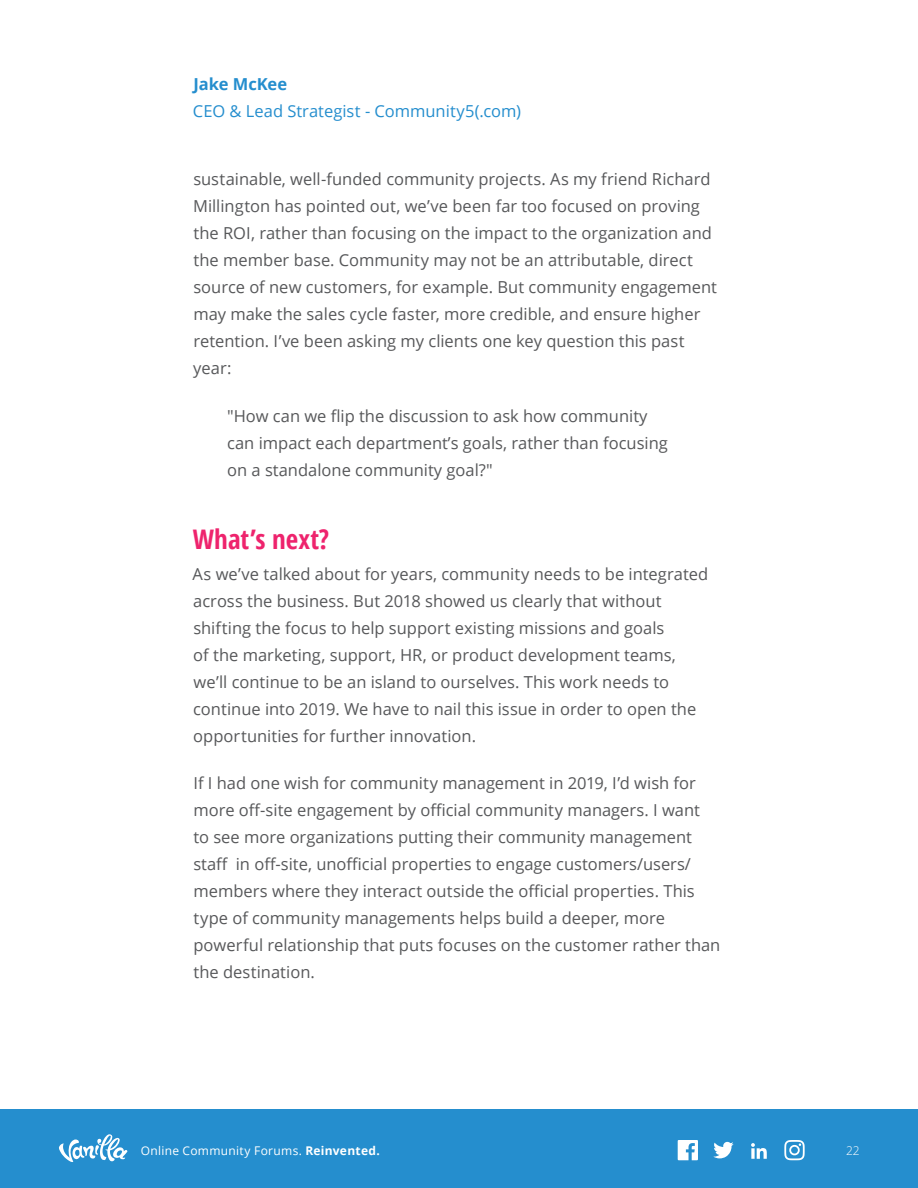
<style>
.page{position:relative;width:918px;height:1188px;background:#fff}
.page>*{position:absolute;margin:0;border:0;box-sizing:border-box;transform-origin:0 0}
.t1{font:700 condensed 27px "Open Sans";color:#ee236d}
.t2{font:16.5px/27px "Open Sans";color:#57585a}
.t3{font:16.5px "Open Sans";color:#258ece}
.t4{font:700 16.5px "Open Sans";color:#258ece}
.t5{font:12px "Open Sans";letter-spacing:.025em;color:#fff}
.t6{font:300 12px "Open Sans";color:#fff}
.s1{font-weight:700}
</style>
<div class="page">
<div style="left:0;top:1109px;width:918px;height:79px;background:#258ece"></div>
<svg style="left:784px;top:1140px;width:21px;height:20px"></svg>
<svg style="left:751px;top:1143px;width:16px;height:16px"></svg>
<svg style="left:713px;top:1142px;width:21px;height:16px"></svg>
<svg style="left:678px;top:1140px;width:20px;height:20px"></svg>
<svg style="left:59px;top:1134px;width:62px;height:28px"></svg>
<p class="t4" style="left:193px;top:72px;width:95px">Jake McKee</p>
<p class="t3" style="left:193px;top:99px;width:330px">CEO &amp; Lead Strategist - Community5(.com)</p>
<p class="t2" style="left:193px;top:166px;width:525px">sustainable, well-funded community projects. As my friend Richard Millington has pointed out, we’ve been far too focused on proving the ROI, rather than focusing on the impact to the organization and the member base. Community may not be an attributable, direct source of new customers, for example. But community engagement may make the sales cycle faster, more credible, and ensure higher retention. I’ve been asking my clients one key question this past year:</p>
<p class="t2" style="left:227px;top:402px;width:442px">"How can we flip the discussion to ask how community can impact each department’s goals, rather than focusing on a standalone community goal?"</p>
<h1 class="t1" style="left:193px;top:520px;width:138px">What’s next?</h1>
<p class="t2" style="left:193px;top:560px;width:517px">As we’ve talked about for years, community needs to be integrated across the business. But 2018 showed us clearly that without shifting the focus to help support existing missions and goals<br>of the marketing, support, HR, or product development teams, we’ll continue to be an island to ourselves. This work needs to continue into 2019. We have to nail this issue in order to open the opportunities for further innovation.</p>
<p class="t2" style="left:193px;top:769px;width:529px">If I had one wish for community management in 2019, I’d wish for more off-site engagement by official community managers. I want<br>to see more organizations putting their community management staff in off-site, unofficial properties to engage customers/users/ members where they interact outside the official properties. This type of community managements helps build a deeper, more powerful relationship that puts focuses on the customer rather than the destination.</p>
<p class="t5" style="left:141px;top:1143px;width:241px">Online Community Forums. <span class="s1">Reinvented.</span></p>
<p class="t6" style="left:846px;top:1143px;width:15px">22</p>
</div>
